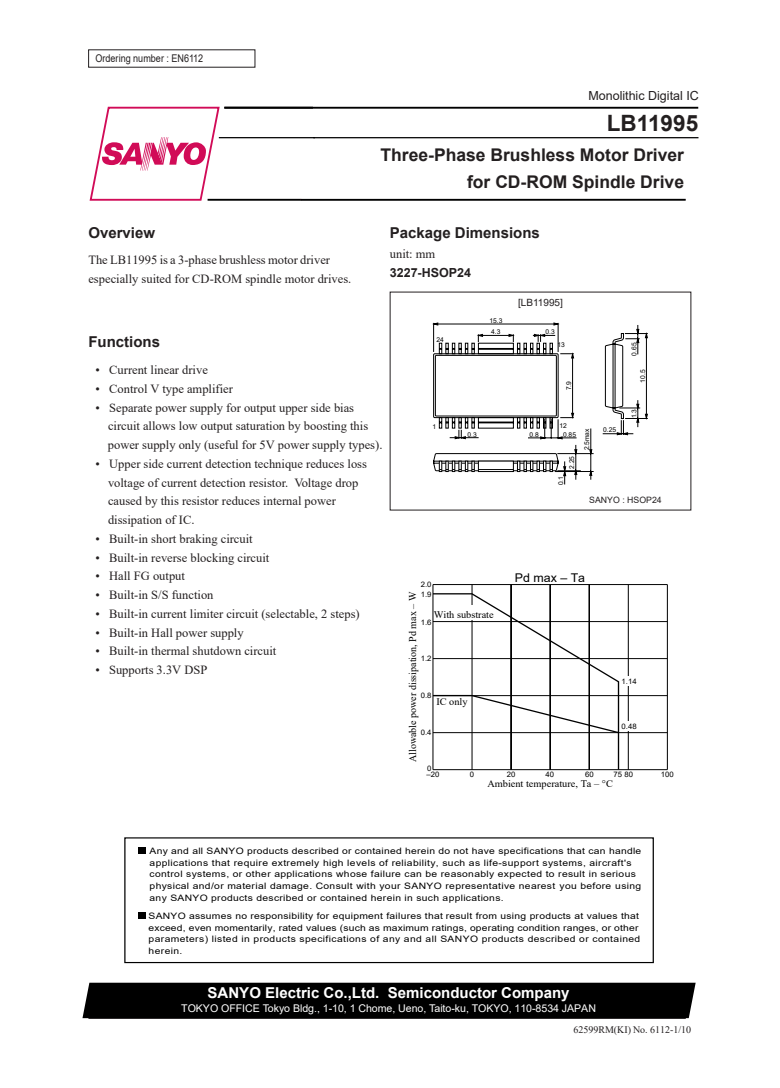
<style>
.page{position:relative;width:780px;height:1088px;background:#fff}
.page>*{position:absolute;margin:0;border:0;box-sizing:border-box;transform-origin:0 0}
.t1{font:700 22.5px "Arial";color:#231f20}
.t2{font:700 17.5px/26.2px "Arial";color:#231f20;text-align:right}
.t3{font:700 15px "Arial";color:#fff}
.t4{font:700 15px "Arial";color:#231f20}
.t5{font:12.5px/18.8px "Times New Roman";color:#231f20}
.t6{font:12.5px "Arial";color:#231f20}
.t7{font:700 12.5px "Arial";color:#231f20}
.t8{font:12px "Arial";color:#000}
.t9{font:10.62px "Arial";letter-spacing:-.005em;color:#fff}
.t10{font:10.62px "Arial";color:#231f20;scale:.85 1}
.t11{font:10.38px "Times New Roman";color:#000}
.t12{font:10px "Times New Roman";color:#000}
.t13{font:10px "Times New Roman";color:#231f20}
.t14{font:10px "Arial";color:#231f20}
.t15{font:8.88px/11.8px "Arial";letter-spacing:.035em;color:#000;scale:1.17 1}
.t16{font:8.75px "Arial";color:#231f20}
.t17{font:7.5px "Arial";color:#000}
.t18{font:6.75px "Arial";color:#000}
.t19{font:6.62px/11.2px "Arial";color:#000}
</style>
<div class="page">
<hr style="left:207px;top:199px;width:94px;height:2px;background:#000">
<hr style="left:301px;top:199px;width:384px;height:2px;background:#000">
<hr style="left:219px;top:137px;width:95px;height:1px;background:#000">
<hr style="left:313px;top:137px;width:385px;height:1px;background:#000">
<svg style="left:89px;top:106px;width:132px;height:95px"></svg>
<hr style="left:319px;top:107px;width:384px;height:2px;background:#000">
<hr style="left:224px;top:107px;width:95px;height:2px;background:#000">
<div style="left:698px;top:103px;width:8px;height:8px;background:#fff"></div>
<svg style="left:620px;top:611px;width:12px;height:16px"></svg>
<div style="left:652px;top:648px;width:23px;height:13px;border:1px solid #fff"></div>
<div style="left:82px;top:983px;width:613px;height:36px;background:#000"></div>
<svg style="left:433px;top:322px;width:215px;height:163px"></svg>
<svg style="left:433px;top:323px;width:214px;height:149px"></svg>
<hr style="left:478px;top:469px;width:35px;height:1px;background:#000">
<div style="left:138px;top:847px;width:7px;height:7px;background:#000"></div>
<div style="left:138px;top:912px;width:7px;height:7px;background:#000"></div>
<div style="left:124px;top:837px;width:529px;height:126px;border:1px solid #000"></div>
<hr style="left:628px;top:584px;width:1px;height:186px;background:#000">
<div style="left:620px;top:721px;width:18px;height:9px;background:#fff"></div>
<div style="left:620px;top:676px;width:18px;height:9px;background:#fff"></div>
<hr style="left:433px;top:732px;width:234px;height:1px;background:#000">
<hr style="left:433px;top:769px;width:234px;height:1px;background:#000">
<hr style="left:433px;top:695px;width:234px;height:1px;background:#000">
<hr style="left:433px;top:658px;width:234px;height:1px;background:#000">
<hr style="left:433px;top:621px;width:234px;height:1px;background:#000">
<hr style="left:433px;top:584px;width:234px;height:1px;background:#000">
<hr style="left:471px;top:584px;width:1px;height:186px;background:#000">
<hr style="left:432px;top:584px;width:1px;height:186px;background:#000">
<hr style="left:511px;top:584px;width:1px;height:186px;background:#000">
<hr style="left:550px;top:584px;width:1px;height:186px;background:#000">
<hr style="left:589px;top:584px;width:1px;height:186px;background:#000">
<hr style="left:667px;top:584px;width:1px;height:186px;background:#000">
<svg style="left:432px;top:592px;width:188px;height:179px"></svg>
<div style="left:446px;top:606px;width:40px;height:14px;background:#fff"></div>
<p class="t10" style="left:95px;top:51px;width:128px">Ordering number : EN6112</p>
<h3 class="t4" style="left:88px;top:222px;width:68px">Overview</h3>
<h3 class="t5" style="left:88px;top:250px;width:264px">The LB11995 is a 3-phase brushless motor driver especially suited for CD-ROM spindle motor drives.</h3>
<h3 class="t6" style="left:588px;top:87px;width:112px">Monolithic Digital IC</h3>
<h1 class="t1" style="left:606px;top:107px;width:93px">LB11995</h1>
<h2 class="t2" style="left:380px;top:142px;width:305px">Three-Phase Brushless Motor Driver for CD-ROM Spindle Drive</h2>
<h3 class="t4" style="left:390px;top:222px;width:152px">Package Dimensions</h3>
<h3 class="t5" style="left:390px;top:244px;width:47px">unit: mm</h3>
<h3 class="t7" style="left:390px;top:264px;width:83px">3227-HSOP24</h3>
<p class="t14" style="left:518px;top:296px;width:46px">[LB11995]</p>
<p class="t19" style="left:489px;top:314px;width:15px">15.3<br>4.3</p>
<p class="t19" style="left:545px;top:326px;width:11px">0.3</p>
<h3 class="t4" style="left:88px;top:331px;width:73px">Functions</h3>
<h3 class="t5" style="left:95px;top:360px;width:114px">• Current linear drive</h3>
<h3 class="t5" style="left:95px;top:379px;width:139px">• Control V type amplifier</h3>
<h3 class="t5" style="left:108px;top:398px;width:276px;text-indent:-12px">• Separate power supply for output upper side bias circuit allows low output saturation by boosting this power supply only (useful for 5V power supply types).</h3>
<h3 class="t5" style="left:108px;top:454px;width:260px;text-indent:-12px">• Upper side current detection technique reduces loss voltage of current detection resistor. Voltage drop caused by this resistor reduces internal power dissipation of IC.</h3>
<h3 class="t5" style="left:95px;top:529px;width:159px">• Built-in short braking circuit</h3>
<h3 class="t5" style="left:95px;top:548px;width:175px">• Built-in reverse blocking circuit</h3>
<h3 class="t5" style="left:95px;top:566px;width:91px">• Hall FG output</h3>
<h3 class="t5" style="left:95px;top:585px;width:119px">• Built-in S/S function</h3>
<h3 class="t5" style="left:95px;top:604px;width:266px">• Built-in current limiter circuit (selectable, 2 steps)</h3>
<h3 class="t5" style="left:95px;top:623px;width:150px">• Built-in Hall power supply</h3>
<h3 class="t5" style="left:95px;top:641px;width:182px">• Built-in thermal shutdown circuit</h3>
<h3 class="t5" style="left:95px;top:660px;width:113px">• Supports 3.3V DSP</h3>
<p class="t19" style="left:436px;top:334px;width:9px">24</p>
<p class="t19" style="left:557px;top:339px;width:9px">13</p>
<p class="t18" style="left:564px;top:390px;width:11px;rotate:-90deg">7.9</p>
<p class="t19" style="left:432px;top:421px;width:5px">1</p>
<p class="t19" style="left:559px;top:420px;width:9px">12</p>
<p class="t19" style="left:467px;top:429px;width:11px">0.3</p>
<p class="t19" style="left:529px;top:429px;width:11px">0.8</p>
<p class="t19" style="left:563px;top:429px;width:15px">0.85</p>
<p class="t18" style="left:567px;top:469px;width:14px;rotate:-90deg">2.25</p>
<p class="t18" style="left:556px;top:485px;width:11px;rotate:-90deg">0.1</p>
<p class="t18" style="left:629px;top:356px;width:14px;rotate:-90deg">0.65</p>
<p class="t18" style="left:638px;top:382px;width:14px;rotate:-90deg">10.5</p>
<p class="t18" style="left:582px;top:450px;width:23px;rotate:-90deg">2.5max</p>
<p class="t19" style="left:603px;top:424px;width:15px">0.25</p>
<p class="t18" style="left:629px;top:418px;width:11px;rotate:-90deg">1.3</p>
<p class="t16" style="left:589px;top:494px;width:74px">SANYO : HSOP24</p>
<p class="t17" style="left:420px;top:579px;width:12px">2.0</p>
<p class="t17" style="left:420px;top:589px;width:12px">1.9</p>
<p class="t11" style="left:405px;top:762px;width:172px;rotate:-90deg">Allowable power dissipation, Pd max – W</p>
<p class="t12" style="left:433px;top:608px;width:61px">With substrate</p>
<p class="t17" style="left:420px;top:617px;width:12px">1.6</p>
<p class="t17" style="left:420px;top:653px;width:12px">1.2</p>
<p class="t17" style="left:420px;top:690px;width:12px">0.8</p>
<p class="t12" style="left:436px;top:694px;width:33px">IC only</p>
<p class="t17" style="left:420px;top:727px;width:12px">0.4</p>
<h3 class="t8" style="left:515px;top:569px;width:72px">Pd max – Ta</h3>
<p class="t17" style="left:621px;top:676px;width:17px">1.14</p>
<p class="t17" style="left:621px;top:721px;width:17px">0.48</p>
<p class="t17" style="left:427px;top:763px;width:6px">0</p>
<p class="t17" style="left:426px;top:769px;width:14px">–20</p>
<p class="t17" style="left:470px;top:769px;width:6px">0</p>
<p class="t17" style="left:507px;top:769px;width:10px">20</p>
<p class="t17" style="left:545px;top:769px;width:10px">40</p>
<p class="t17" style="left:585px;top:769px;width:10px">60</p>
<p class="t17" style="left:613px;top:769px;width:21px">75 80</p>
<p class="t17" style="left:661px;top:769px;width:14px">100</p>
<p class="t12" style="left:487px;top:777px;width:127px">Ambient temperature, Ta – C</p>
<p class="t15" style="left:150px;top:845px;width:422px">Any and all SANYO products described or contained herein do not have specifications that can handle applications that require extremely high levels of reliability, such as life-support systems, aircraft's control systems, or other applications whose failure can be reasonably expected to result in serious physical and/or material damage. Consult with your SANYO representative nearest you before using any SANYO products described or contained herein in such applications.</p>
<p class="t15" style="left:148px;top:910px;width:422px">SANYO assumes no responsibility for equipment failures that result from using products at values that exceed, even momentarily, rated values (such as maximum ratings, operating condition ranges, or other parameters) listed in products specifications of any and all SANYO products described or contained herein.</p>
<h3 class="t3" style="left:208px;top:982px;width:363px">SANYO Electric Co.,Ltd. Semiconductor Company</h3>
<p class="t9" style="left:181px;top:1001px;width:416px">TOKYO OFFICE Tokyo Bldg., 1-10, 1 Chome, Ueno, Taito-ku, TOKYO, 110-8534 JAPAN</p>
<p class="t13" style="left:573px;top:1023px;width:119px">62599RM(KI) No. 6112-1/10</p>
</div>
